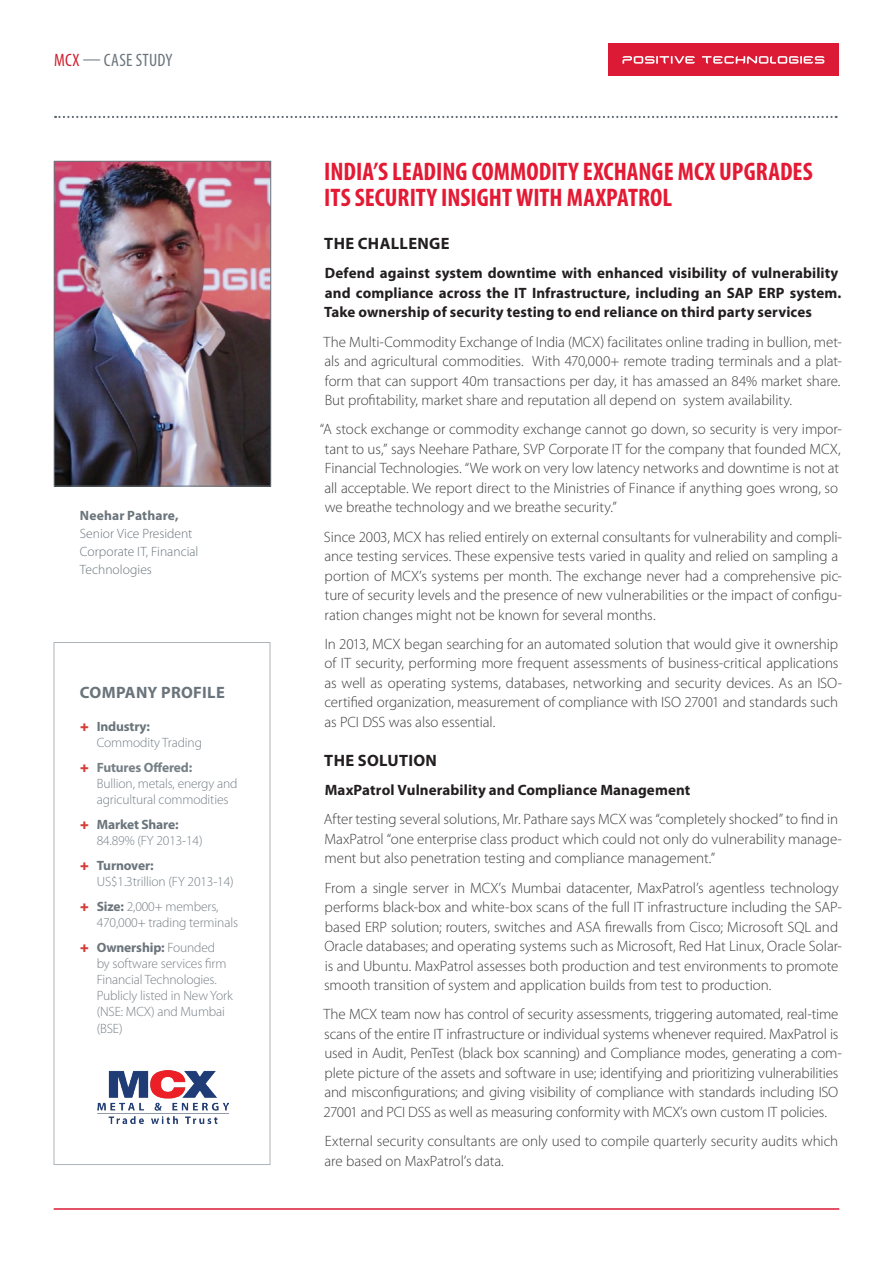
<style>
.page{position:relative;width:893px;height:1263px;background:#fff}
.page>*{position:absolute;margin:0;border:0;box-sizing:border-box;transform-origin:0 0}
.t1{font:700 condensed 25.5px/25.5px "Myriad Pro";color:#e41933}
.t2{font:condensed 18px "Myriad Pro";letter-spacing:.015em;color:#6a747b}
.t3{font:700 16.5px "Myriad Pro";letter-spacing:.02em;color:#231f20}
.t4{font:700 16.5px "Myriad Pro";letter-spacing:.02em;color:#6a747b}
.t5{font:300 15px/19.5px "Myriad Pro";letter-spacing:-.005em;color:#3e3e3f}
.t6{font:700 15px/19.5px "Myriad Pro";letter-spacing:.005em;color:#231f20}
.t7{font:300 13.5px/16.2px "Myriad Pro";letter-spacing:-.01em;color:#768087}
.t8{font:300 13.5px/18px "Myriad Pro";color:#6a747b}
.t9{font:700 13.5px "Myriad Pro";letter-spacing:-.01em;color:#6a747b}
.t10{font:700 13.5px "Myriad Pro";letter-spacing:-.01em;color:#768087}
.s1{color:#d2202f}
.s2{font-weight:700;color:#6a747b}
</style>
<div class="page">
<div style="left:54px;top:642px;width:216px;height:523px;border:1px solid #adb4ba"></div>
<hr style="left:54px;top:1208px;width:785px;height:2px;background:#dc1a36">
<img style="left:98px;top:1071px;width:131px;height:52px">
<svg style="left:55px;top:116px;width:782px;height:2px"></svg>
<div style="left:608px;top:43px;width:231px;height:33px;background:#dc1a36"></div>
<svg style="left:622px;top:56px;width:202px;height:8px"></svg>
<img style="left:56px;top:163px;width:213px;height:321px">
<div style="left:54px;top:161px;width:217px;height:325px;border:1px solid #6a747b"></div>
<p class="t2" style="left:54px;top:50px;width:120px"><span class="s1">MCX</span> — CASE STUDY</p>
<p class="t9" style="left:80px;top:508px;width:100px">Neehar Pathare,</p>
<p class="t8" style="left:80px;top:525px;width:120px">Senior Vice President<br>Corporate IT, Financial<br>Technologies</p>
<p class="t4" style="left:80px;top:683px;width:146px">Company Profile</p>
<p class="t9" style="left:97px;top:719px;width:55px">Industry:</p>
<p class="t7" style="left:97px;top:735px;width:107px">Commodity Trading</p>
<p class="t10" style="left:97px;top:760px;width:97px">Futures Offered:</p>
<p class="t7" style="left:97px;top:775px;width:142px">Bullion, metals, energy and agricultural commodities</p>
<p class="t9" style="left:97px;top:817px;width:83px">Market Share:</p>
<p class="t7" style="left:97px;top:833px;width:107px">84.89% (FY 2013-14)</p>
<p class="t9" style="left:97px;top:858px;width:58px">Turnover:</p>
<p class="t7" style="left:97px;top:869px;width:138px;line-height:24.8px">US$1.3trillion (FY 2013-14)<br><span class="s2">Size:</span> 2,000+ members,</p>
<p class="t7" style="left:97px;top:910px;width:143px;line-height:24.8px">470,000+ trading terminals<br><span class="s2">Ownership:</span> Founded</p>
<p class="t7" style="left:97px;top:955px;width:138px">by software services firm<br>Financial Technologies.<br>Publicly listed in New York (NSE: MCX) and Mumbai (BSE)</p>
<h1 class="t1" style="left:324px;top:159px;width:490px">INDIA’S LEADING COMMODITY EXCHANGE MCX UPGRADES<br>ITS SECU RITY INSIGHT WITH MAXPATRO</h1>
<h1 class="t1" style="left:662px;top:185px;width:11px">L</h1>
<p class="t3" style="left:324px;top:234px;width:66px">THE CHALLEN</p>
<p class="t3" style="left:429px;top:234px;width:20px">GE</p>
<p class="t6" style="left:325px;top:264px;width:515px">Defend against system downtime with enhanced visibility of vulnerability and compliance across the IT Infrastructure, including an SAP ERP</p>
<p class="t6" style="left:324px;top:283px;width:519px;text-indent:466px">system.<br>Take ownership of security testing to end reliance on third party services</p>
<p class="t5" style="left:324px;top:332px;width:520px;text-align:justify">The Multi-Commodity Exchange of India (MCX) facilitates online trading in bullion, met&shy;als and agricultural commodities. With 470,000+ remote trading terminals and a plat&shy;form that can support 40m transactions per day, it has amassed an 84% market share.<br>But profitability, market share and reputation all depend on system availability.</p>
<p class="t5" style="left:324px;top:420px;width:519px;text-indent:-5px">“A stock exchange or commodity exchange cannot go down, so security is very impor&shy;tant to us,” says Neehare Pathare, SVP Corporate IT for the company that founded MCX, Financial Technologies. “We work on very low latency networks and downtime is not at all acceptable. We report direct to the Ministries of Finance if anything goes wrong, so we breathe technology and we breathe security.”</p>
<p class="t5" style="left:324px;top:527px;width:520px">Since 2003, MCX has relied entirely on external consultants for vulnerability and compli&shy;ance testing services. These expensive tests varied in quality and relied on sampling a portion of MCX’s systems per month. The exchange never had a comprehensive pic&shy;ture of security levels and the presence of new vulnerabilities or the impact of configu&shy;ration changes might not be known for several months.</p>
<p class="t5" style="left:324px;top:634px;width:519px">In 2013, MCX began searching for an automated solution that would give it ownership of IT security, performing more frequent assessments of business-critical applications as well as operating systems, databases, networking and security devices. As an ISO&shy;certified organization, measurement of compliance with ISO 27001 and standards such as PCI DSS was also essential.</p>
<p class="t3" style="left:324px;top:751px;width:94px">THE SOLUTION</p>
<p class="t6" style="left:325px;top:780px;width:367px">MaxPatrol Vulnerability and Compliance Management</p>
<p class="t5" style="left:324px;top:810px;width:520px">After testing several solutions, Mr. Pathare says MCX was “completely shocked” to find in<br>MaxPatrol “one enterprise class product which could not only do vulnerability manage&shy;ment but also penetration testing and compliance management.”</p>
<p class="t5" style="left:324px;top:878px;width:519px">From a single server in MCX’s Mumbai datacenter, MaxPatrol’s agentless technology performs black-box and white-box scans of the full IT infrastructure including the SAP&shy;based ERP solution; routers, switches and ASA firewalls from Cisco; Microsoft SQL and Oracle databases; and operating systems such as Microsoft, Red Hat Linux, Oracle Solar&shy;is and Ubuntu. MaxPatrol assesses both production and test environments to promote smooth transition of system and application builds from test to production.</p>
<p class="t5" style="left:323px;top:1005px;width:520px">The MCX team now has control of security assessments, triggering automated, real-time scans of the entire IT infrastructure or individual systems whenever required. MaxPatrol is used in Audit, PenTest (black box scanning) and Compliance modes, generating a com&shy;plete picture of the assets and software in use; identifying and prioritizing vulnerabilities and misconfigurations; and giving visibility of compliance with standards including ISO 27001 and PCI DSS as well as measuring conformity with MCX’s own custom IT policies.</p>
<p class="t5" style="left:324px;top:1132px;width:515px">External security consultants are only used to compile quarterly security audits which are based on MaxPatrol’s data.</p>
</div>
